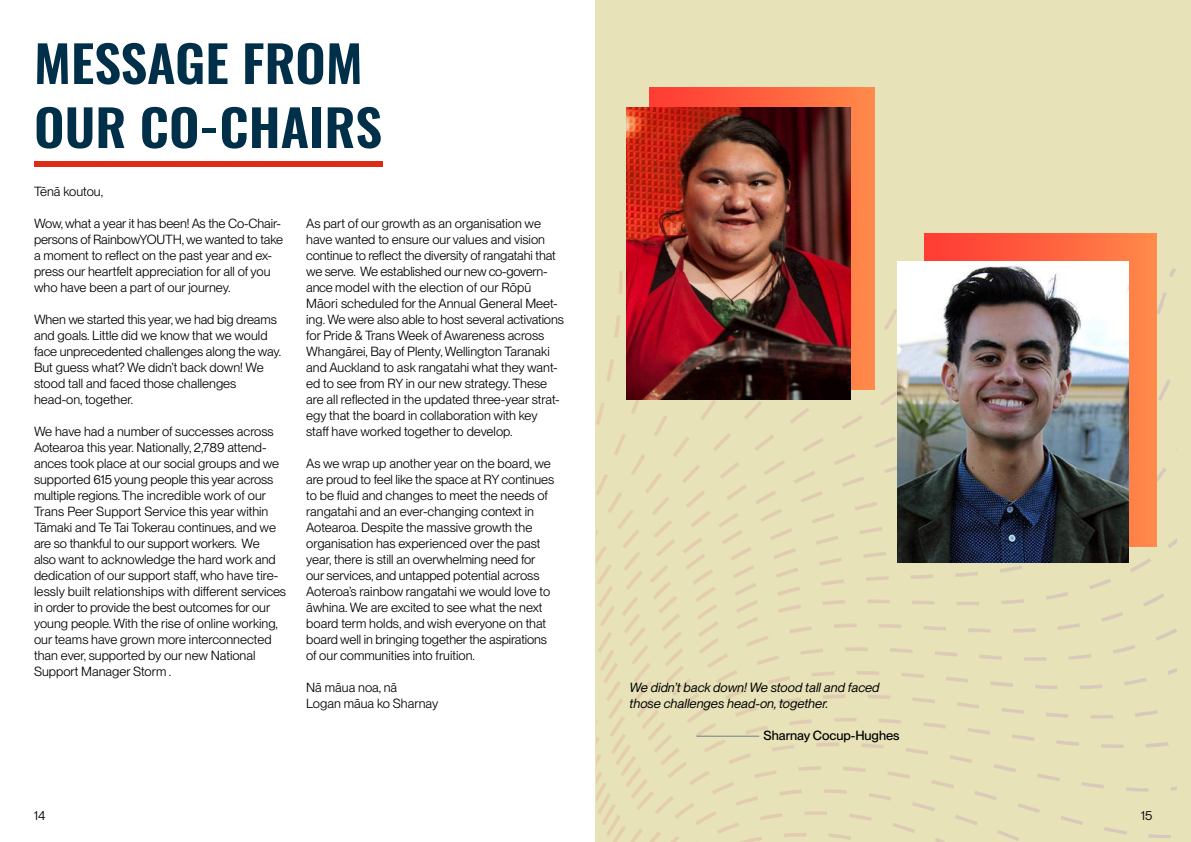
<style>
.page{position:relative;width:1191px;height:842px;background:#fff}
.page>*{position:absolute;margin:0;border:0;box-sizing:border-box;transform-origin:0 0}
.t1{font:600 50.2px/64px "Oswald";color:#002f49;scale:1.06 1}
.t2{font:13px/16px "PP Neue Montreal";color:#000}
.t3{font:italic 13px/16px "PP Neue Montreal";color:#000}
.t4{font:500 13px "PP Neue Montreal";color:#000}
</style>
<div class="page">
<div style="left:595px;top:0;width:596px;height:842px;background:#e8e2b9"></div>
<img style="left:596px;top:87px;width:581px;height:755px">
<div style="left:34px;top:162px;width:349px;height:5px;background:#dc2b16"></div>
<hr style="left:696px;top:736px;width:63px;height:1px;background:#707d85">
<div style="left:649px;top:88px;width:225px;height:302px;background:linear-gradient(to right,#ff3833,#ff884a)"></div>
<img style="left:627px;top:108px;width:223px;height:291px">
<div style="left:924px;top:234px;width:233px;height:312px;background:linear-gradient(to right,#ff3833,#ff884a)"></div>
<img style="left:897px;top:261px;width:232px;height:302px">
<h1 class="t1" style="left:34px;top:35px;width:330px">MESSAGE FROM<br>OUR CO-CHAIRS</h1>
<p class="t2" style="left:34px;top:183px;width:71px">Tēnā koutou,</p>
<p class="t2" style="left:34px;top:215px;width:250px">Wow, what a year it has been! As the Co-Chair&shy;persons of RainbowYOUTH, we wanted to take a moment to reflect on the past year and ex&shy;press our heartfelt appreciation for all of you who have been a part of our journey.</p>
<p class="t2" style="left:34px;top:311px;width:249px">When we started this year, we had big dreams and goals. Little did we know that we would face unprecedented challenges along the way.<br>But guess what? We didn’t back down! We stood tall and faced those challenges head-on, together.</p>
<p class="t2" style="left:34px;top:423px;width:253px">We have had a number of successes across Aotearoa this year. Nationally, 2,789 attend&shy;ances took place at our social groups and we supported 615 young people this year across multiple regions. The incredible work of our Trans Peer Support Service this year within Tāmaki and Te Tai Tokerau continues, and we are so thankful to our support workers. We<br>also want to acknowledge the hard work and dedication of our support staff, who have tire&shy;lessly built relationships with different services in order to provide the best outcomes for our young people. With the rise of online working, our teams have grown more interconnected than ever, supported by our new National Support Manager Storm .</p>
<p class="t2" style="left:306px;top:215px;width:259px">As part of our growth as an organisation we have wanted to ensure our values and vision continue to reflect the diversity of rangatahi that we serve. We established our new co-govern&shy;ance model with the election of our Rōpū Māori scheduled for the Annual General Meet&shy;ing. We were also able to host several activations for Pride &amp; Trans Week of Awareness across Whangārei, Bay of Plenty, Wellington Taranaki and Auckland to ask rangatahi what they want&shy;ed to see from RY in our new strategy. These are all reflected in the updated three-year strat&shy;egy that the board in collaboration with key<br>staff have worked together to develop.</p>
<p class="t2" style="left:306px;top:455px;width:249px">As we wrap up another year on the board, we are proud to feel like the space at RY continues to be fluid and changes to meet the needs of rangatahi and an ever-changing context in Aotearoa. Despite the massive growth the organisation has experienced over the past year, there is still an overwhelming need for our services, and untapped potential across Aoteroa’s rainbow rangatahi we would love to āwhina. We are excited to see what the next board term holds, and wish everyone on that board well in bringing together the aspirations of our communities into fruition.</p>
<p class="t2" style="left:306px;top:679px;width:133px">Nā māua noa, nā<br>Logan māua ko Sharnay</p>
<p class="t3" style="left:629px;top:679px;width:252px">We didn’t back down! We stood tall and faced those challenges head-on, together.</p>
<p class="t4" style="left:763px;top:728px;width:138px">Sharnay Cocup-Hughes</p>
<p class="t2" style="left:34px;top:807px;width:13px">14</p>
<p class="t2" style="left:1141px;top:807px;width:13px">15</p>
</div>
